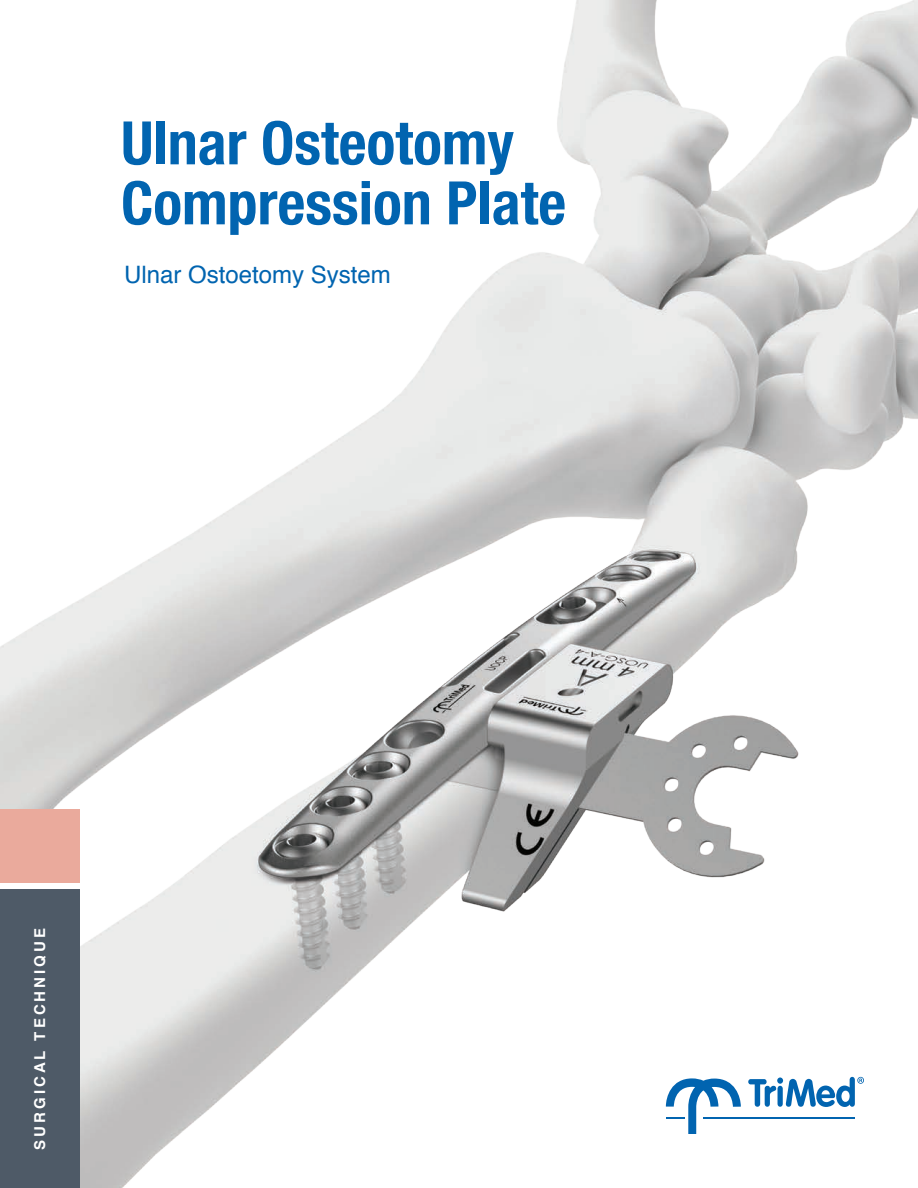
<style>
.page{position:relative;width:918px;height:1188px;background:#fff}
.page>*{position:absolute;margin:0;border:0;box-sizing:border-box;transform-origin:0 0}
.t1{font:700 condensed 60px "Helvetica Neue LT Std";color:#0164b0}
.t2{font:24px "Helvetica";color:#0164b0}
.t3{font:700 15px "Helvetica";letter-spacing:.2em;color:#fff}
</style>
<div class="page">
<img style="left:0;top:0;width:918px;height:1188px">
<div style="left:0;top:810px;width:79px;height:73px;background:#eaaa9c"></div>
<div style="left:0;top:890px;width:79px;height:298px;background:#4e5a67"></div>
<hr style="left:704px;top:1117px;width:151px;height:2px;background:#0164b0">
<svg style="left:666px;top:1078px;width:75px;height:56px"></svg>
<svg style="left:748px;top:1077px;width:116px;height:30px"></svg>
<p class="t1" style="left:121px;top:107px;width:394px">Ulnar Osteotomy</p>
<p class="t1" style="left:121px;top:167px;width:447px">Compression Plate</p>
<p class="t2" style="left:124px;top:256px;width:268px">Ulnar Ostoetomy System</p>
<p class="t3" style="left:28px;top:1150px;width:223px;rotate:-90deg">SURGICAL TECHNIQUE</p>
</div>
